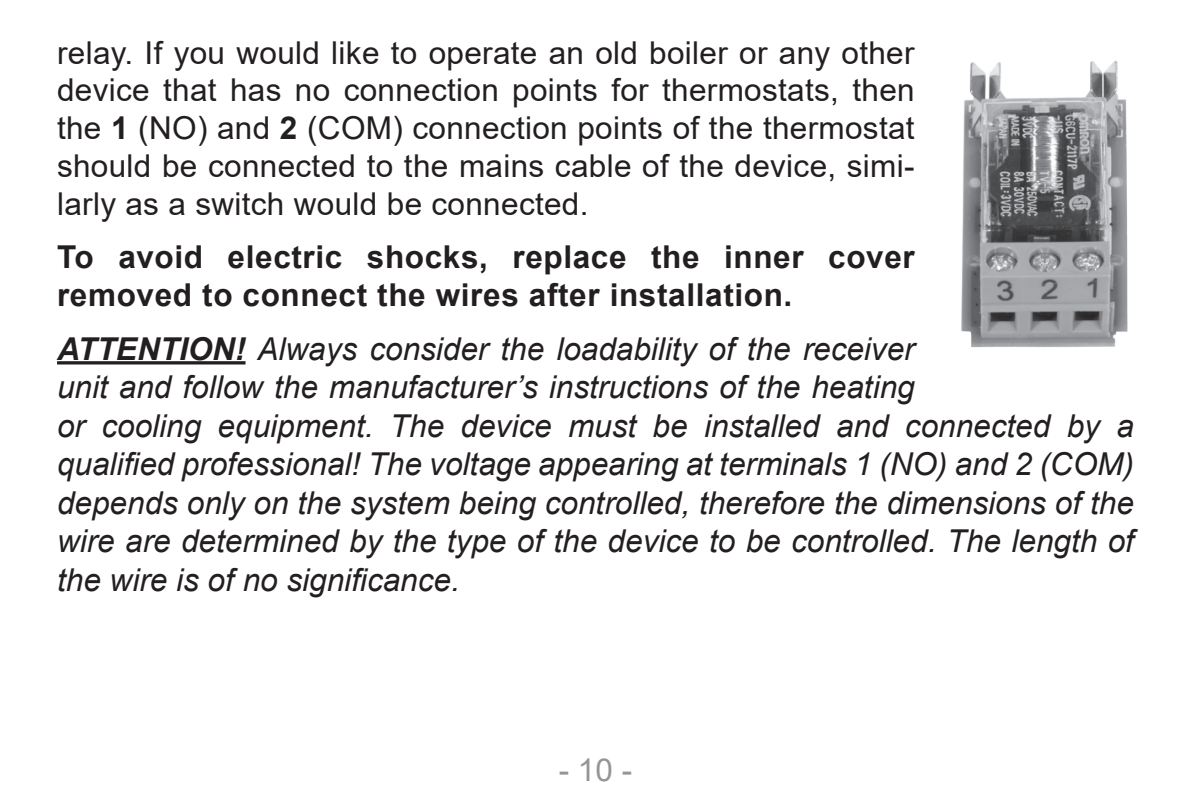
<style>
.page{position:relative;width:1191px;height:794px;background:#fff}
.page>*{position:absolute;margin:0;border:0;box-sizing:border-box;transform-origin:0 0}
.alcím_tartalom{font:italic 31.5px/38.5px "Arial";color:#231f20}
.alcím_tartalom-2{font:31.5px/37.8px "Arial";letter-spacing:.01em;color:#231f20;text-align:justify}
.alcím_tartalom-3{font:700 31.5px/38.5px "Arial";letter-spacing:.02em;color:#231f20}
.t1{font:31.5px "Arial";color:#939598}
.s1{font-weight:700}
</style>
<div class="page">
<hr style="left:57px;top:361px;width:188px;height:3px;background:#231f20">
<img style="left:961px;top:60px;width:167px;height:288px">
<p class="alcím_tartalom-2" style="left:57px;top:33px;width:859px">relay. If you would like to operate an old boiler or any other device that has no connection points for thermostats, then the <span class="s1">1</span> (NO) and <span class="s1">2</span> (COM) connection points of the thermostat should be connected to the mains cable of the device, simi&shy;larly as a switch would be connected.</p>
<p class="alcím_tartalom-3" style="left:57px;top:238px;width:859px">To avoid electric shocks, replace the inner cover removed to connect the wires after installation.</p>
<p class="alcím_tartalom" style="left:57px;top:330px;width:1078px"><span class="s1">ATTENTION!</span> Always consider the loadability of the receiver<br>unit and follow the manufacturer’s instructions of the heating<br>or cooling equipment. The device must be installed and connected by a qualified professional! The voltage appearing at terminals 1 (NO) and 2 (COM) depends only on the system being controlled, therefore the dimensions of the wire are determined by the type of the device to be controlled. The length of the wire is of no significance.</p>
<p class="t1" style="left:559px;top:748px;width:75px">- 10 -</p>
</div>
